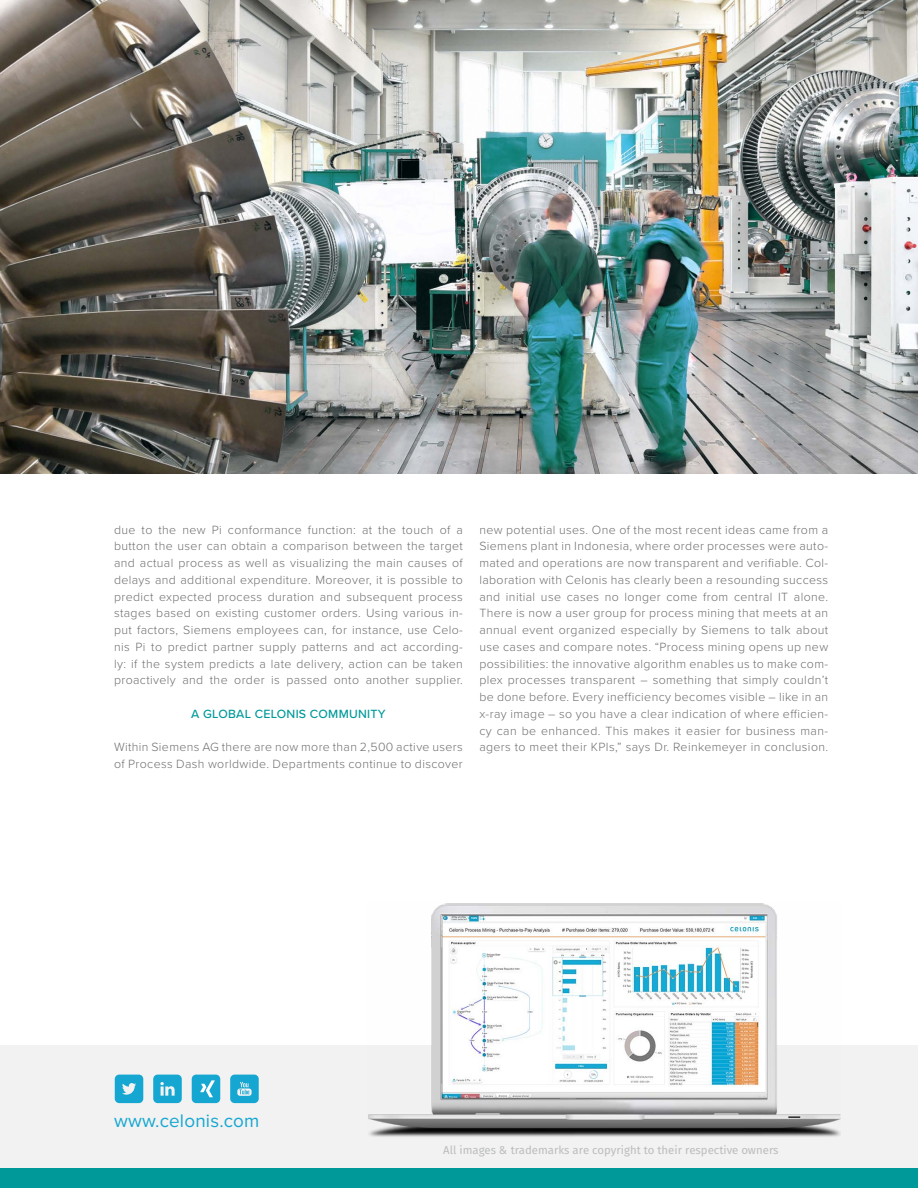
<style>
.page{position:relative;width:918px;height:1188px;background:#fff}
.page>*{position:absolute;margin:0;border:0;box-sizing:border-box;transform-origin:0 0}
.t1{font:18.9px "Proxima Nova";letter-spacing:.01em;color:#15a7d1}
.t2{font:300 12.3px/16.8px "Proxima Nova";letter-spacing:.03em;color:#706f6f;text-align:justify}
.t3{font:500 12.3px "Proxima Nova";letter-spacing:.02em;color:#099}
.t4{font:11.4px "Fira Sans";color:#bbbcbc}
</style>
<div class="page">
<img style="left:0;top:0;width:918px;height:473px">
<div style="left:0;top:1045px;width:918px;height:143px;background:#f2f2f2"></div>
<svg style="left:115px;top:1075px;width:28px;height:28px"></svg>
<svg style="left:153px;top:1075px;width:29px;height:28px"></svg>
<svg style="left:230px;top:1075px;width:29px;height:28px"></svg>
<div style="left:192px;top:1075px;width:28px;height:28px;background:#15a7d1;border-radius:4px"></div>
<svg style="left:200px;top:1080px;width:15px;height:17px"></svg>
<img style="left:368px;top:903px;width:472px;height:234px">
<div style="left:0;top:1168px;width:918px;height:20px;background:#099"></div>
<p class="t2" style="left:114px;top:520px;width:350px">due to the new Pi conformance function: at the touch of a button the user can obtain a comparison between the target and actual process as well as visualizing the main causes of delays and additional expenditure. Moreover, it is possible to predict expected process duration and subsequent process stages based on existing customer orders. Using various in&shy;put factors, Siemens employees can, for instance, use Celo&shy;nis Pi to predict partner supply patterns and act according&shy;ly: if the system predicts a late delivery, action can be taken proactively and the order is passed onto another supplier.</p>
<p class="t3" style="left:191px;top:705px;width:196px">A GLOBAL CELONIS COMMUNITY</p>
<p class="t2" style="left:114px;top:738px;width:350px">Within Siemens AG there are now more than 2,500 active users of Process Dash worldwide. Departments continue to discover</p>
<p class="t2" style="left:479px;top:520px;width:350px">new potential uses. One of the most recent ideas came from a Siemens plant in Indonesia, where order processes were auto&shy;mated and operations are now transparent and verifiable. Col&shy;laboration with Celonis has clearly been a resounding success and initial use cases no longer come from central IT alone.<br>There is now a user group for process mining that meets at an annual event organized especially by Siemens to talk about use cases and compare notes. “Process mining opens up new possibilities: the innovative algorithm enables us to make com&shy;plex processes transparent – something that simply couldn’t be done before. Every inefficiency becomes visible – like in an x-ray image – so you have a clear indication of where efficien&shy;cy can be enhanced. This makes it easier for business man&shy;agers to meet their KPIs,” says Dr. Reinkemeyer in conclusion.</p>
<h1 class="t1" style="left:114px;top:1110px;width:147px">www.celonis.com</h1>
<p class="t4" style="left:443px;top:1142px;width:337px">All images &amp; trademarks are copyright to their respective owners</p>
</div>
